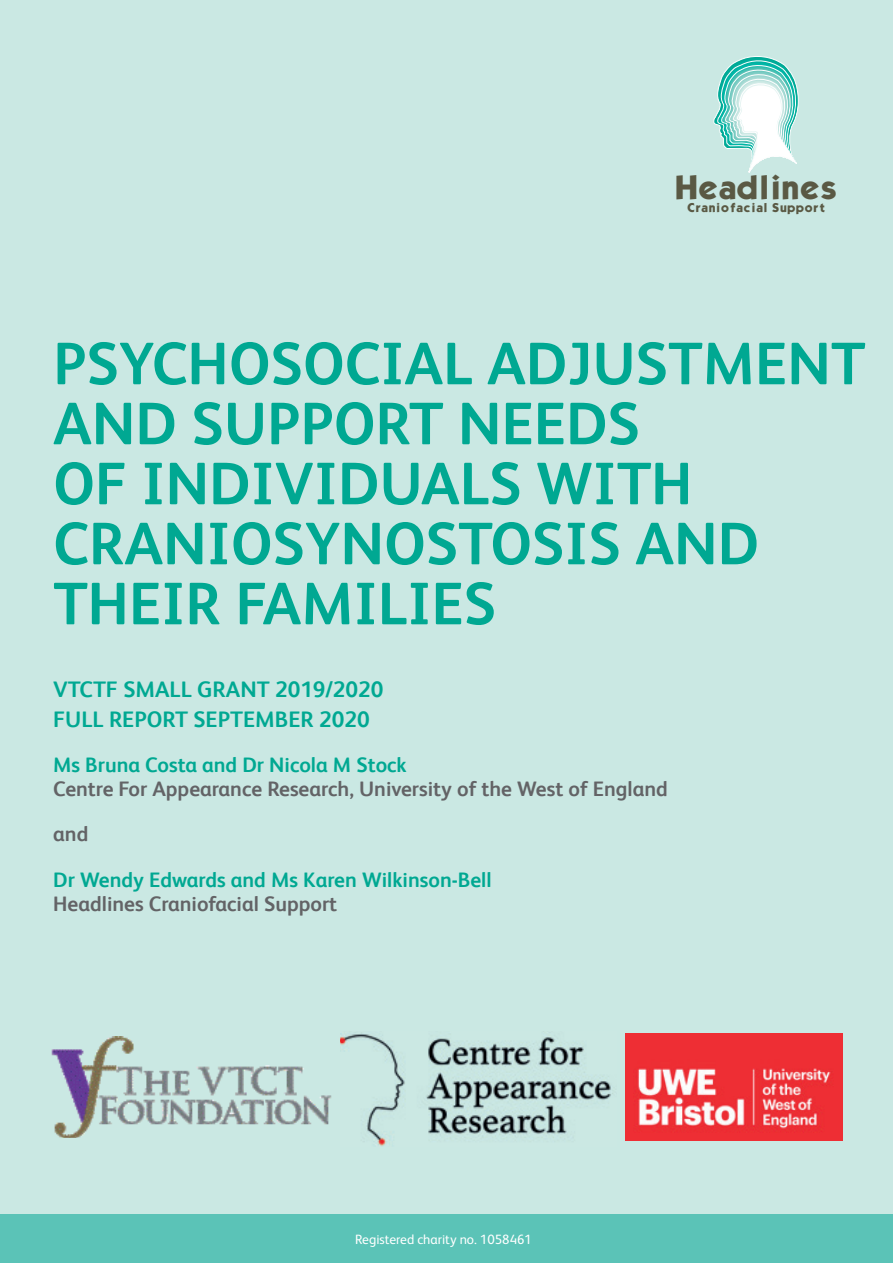
<style>
.page{position:relative;width:893px;height:1263px;background:#cae8e3}
.page>*{position:absolute;margin:0;border:0;box-sizing:border-box;transform-origin:0 0}
.t1{font:700 60px/60px "FS Albert";color:#00a892}
.t2{font:700 28.95px "Kabel";color:#5a5944}
.t3{font:700 22.5px/30px "FS Albert";color:#00a892}
.t4{font:700 21px/45.3px "FS Albert";color:#636366}
.t5{font:700 21px "FS Albert";color:#00a892}
.t6{font:13.5px "FS Albert";color:#fff}
.t7{font:700 10.95px "Kabel";letter-spacing:.04em;color:#5a5944}
</style>
<div class="page">
<div style="left:0;top:1215px;width:893px;height:48px;background:#5bc3b7"></div>
<svg style="left:714px;top:56px;width:85px;height:117px"></svg>
<img style="left:340px;top:1032px;width:273px;height:114px">
<img style="left:51px;top:1037px;width:281px;height:101px">
<img style="left:625px;top:1034px;width:217px;height:107px">
<h2 class="t2" style="left:675px;top:166px;width:163px">Headlines</h2>
<p class="t7" style="left:687px;top:200px;width:139px">Craniofacial Support</p>
<h1 class="t1" style="left:53px;top:333px;width:814px">PSYCHOSOCIAL ADJUSTMENT<br>AND SUPPORT NEEDS<br>OF INDIVIDUALS WITH<br>CRANIOSYNOSTOSIS AND<br>THEIR FAMILIES</h1>
<p class="t3" style="left:53px;top:674px;width:332px">VTCTF SMALL GRANT 2019/2020<br>FULL REPORT SEPTEMBER 2020</p>
<p class="t5" style="left:53px;top:753px;width:355px">Ms Bruna Costa and Dr Nicola M Stock</p>
<p class="t4" style="left:53px;top:766px;width:616px">Centre For Appearance Research, University of the West of England and</p>
<p class="t5" style="left:53px;top:867px;width:440px">Dr Wendy Edwards and Ms Karen Wilkinson-Bell</p>
<p class="t4" style="left:53px;top:881px;width:286px">Headlines Craniofacial Support</p>
<p class="t6" style="left:355px;top:1232px;width:178px">Registered charity no. 1058461</p>
</div>
